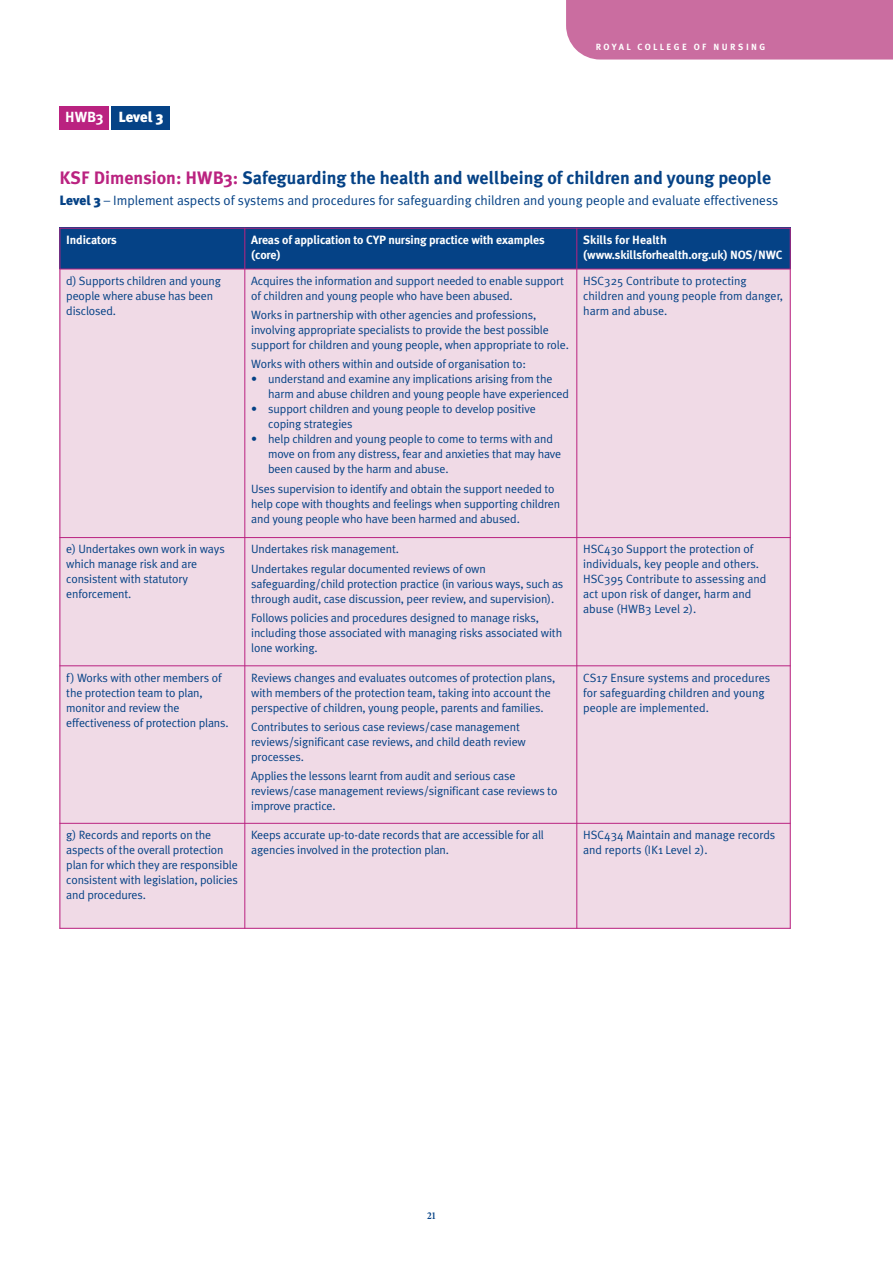
<style>
.page{position:relative;width:893px;height:1263px;background:#fff}
.page>*{position:absolute;margin:0;border:0;box-sizing:border-box;transform-origin:0 0}
.t1{font:700 18px "Meta Plus";color:#054286}
.t2{font:900 14.7px "Meta Plus";color:#fff}
.t3{font:13.5px "Meta Plus Normal";color:#054286}
.t4{font:12px/15px "Meta Plus Normal";letter-spacing:-.01em;color:#054286}
.t5{font:700 12px/15px "Meta Plus";letter-spacing:-.01em;color:#fff}
.t6{font:700 condensed 10.5px "Minion";color:#054286}
.t7{font:700 9px "Meta Plus";letter-spacing:.275em;color:#fff}
.s1{font-weight:700}
.s2{color:#ba2280}
.s3{font-family:"Meta Plus";font-weight:900}
</style>
<div class="page">
<div style="left:566px;top:0;width:327px;height:60px;background:#ca6da0"></div>
<div style="left:60px;top:106px;width:49px;height:23px;background:#ba2280"></div>
<div style="left:112px;top:106px;width:58px;height:23px;background:#054286"></div>
<div style="left:60px;top:228px;width:185px;height:41px;background:#054286"></div>
<div style="left:245px;top:228px;width:332px;height:41px;background:#054286"></div>
<div style="left:577px;top:228px;width:214px;height:41px;background:#054286"></div>
<div style="left:60px;top:269px;width:185px;height:269px;background:#f0dae6"></div>
<div style="left:245px;top:269px;width:332px;height:269px;background:#f0dae6"></div>
<div style="left:577px;top:269px;width:214px;height:269px;background:#f0dae6"></div>
<div style="left:60px;top:538px;width:185px;height:128px;background:#f0dae6"></div>
<div style="left:245px;top:538px;width:332px;height:128px;background:#f0dae6"></div>
<div style="left:577px;top:538px;width:214px;height:128px;background:#f0dae6"></div>
<div style="left:60px;top:666px;width:185px;height:157px;background:#f0dae6"></div>
<div style="left:245px;top:666px;width:332px;height:157px;background:#f0dae6"></div>
<div style="left:577px;top:666px;width:214px;height:157px;background:#f0dae6"></div>
<div style="left:60px;top:823px;width:185px;height:106px;background:#f0dae6"></div>
<div style="left:245px;top:823px;width:332px;height:106px;background:#f0dae6"></div>
<div style="left:577px;top:823px;width:214px;height:106px;background:#f0dae6"></div>
<hr style="left:60px;top:228px;width:1px;height:701px;background:#ba2280">
<hr style="left:244px;top:228px;width:1px;height:701px;background:#ba2280">
<hr style="left:576px;top:228px;width:1px;height:701px;background:#ba2280">
<hr style="left:790px;top:228px;width:1px;height:701px;background:#ba2280">
<hr style="left:60px;top:228px;width:731px;height:1px;background:#ba2280">
<hr style="left:60px;top:269px;width:731px;height:1px;background:#ba2280">
<hr style="left:60px;top:537px;width:731px;height:1px;background:#ba2280">
<hr style="left:60px;top:665px;width:731px;height:1px;background:#ba2280">
<hr style="left:60px;top:823px;width:731px;height:1px;background:#ba2280">
<hr style="left:60px;top:928px;width:731px;height:1px;background:#ba2280">
<p class="t2" style="left:65px;top:108px;width:100px"><span class="s1">HWB3</span> Level 3</p>
<p class="t7" style="left:596px;top:41px;width:171px">ROYAL COLLEGE OF NURSING</p>
<h1 class="t1" style="left:60px;top:167px;width:713px"><span class="s2">KSF Dimension: HWB3:</span> Safeguarding the health and wellbeing of children and young people</h1>
<p class="t3" style="left:60px;top:192px;width:720px"><span class="s3">Level 3</span> – Implement aspects of systems and procedures for safeguarding children and young people and evaluate effectiveness</p>
<p class="t5" style="left:66px;top:232px;width:52px">Indicators</p>
<p class="t5" style="left:251px;top:232px;width:295px">Areas of application to CYP nursing practice with examples (core)</p>
<p class="t5" style="left:583px;top:232px;width:201px">Skills for Health (www.skillsforhealth.org.uk) NOS/NWC</p>
<p class="t4" style="left:66px;top:273px;width:156px">d) Supports children and young people where abuse has been disclosed.</p>
<p class="t4" style="left:251px;top:273px;width:314px">Acquires the information and support needed to enable support of children and young people who have been abused.</p>
<p class="t4" style="left:583px;top:273px;width:201px">HSC325 Contribute to protecting children and young people from danger, harm and abuse.</p>
<p class="t4" style="left:251px;top:307px;width:319px">Works in partnership with other agencies and professions, involving appropriate specialists to provide the best possible support for children and young people, when appropriate to role.</p>
<p class="t4" style="left:251px;top:357px;width:276px">Works with others within and outside of organisation to:</p>
<p class="t4" style="left:268px;top:372px;width:302px;text-indent:-17px">• understand and examine any implications arising from the harm and abuse children and young people have experienced</p>
<p class="t4" style="left:268px;top:402px;width:269px;text-indent:-17px">• support children and young people to develop positive coping strategies</p>
<p class="t4" style="left:268px;top:432px;width:295px;text-indent:-17px">• help children and young people to come to terms with and move on from any distress, fear and anxieties that may have been caused by the harm and abuse.</p>
<p class="t4" style="left:251px;top:481px;width:311px">Uses supervision to identify and obtain the support needed to help cope with thoughts and feelings when supporting children and young people who have been harmed and abused.</p>
<p class="t4" style="left:66px;top:542px;width:160px">e) Undertakes own work in ways which manage risk and are consistent with statutory enforcement.</p>
<p class="t4" style="left:251px;top:540px;width:236px;line-height:19.2px">Undertakes risk management.<br>Undertakes regular documented reviews of own</p>
<p class="t4" style="left:251px;top:576px;width:314px">safeguarding/child protection practice (in various ways, such as through audit, case discussion, peer review, and supervision).</p>
<p class="t4" style="left:251px;top:610px;width:312px">Follows policies and procedures designed to manage risks, including those associated with managing risks associated with lone working.</p>
<p class="t4" style="left:66px;top:670px;width:164px">f) Works with other members of the protection team to plan, monitor and review the effectiveness of protection plans.</p>
<p class="t4" style="left:251px;top:670px;width:306px">Reviews changes and evaluates outcomes of protection plans, with members of the protection team, taking into account the perspective of children, young people, parents and families.</p>
<p class="t4" style="left:251px;top:719px;width:276px">Contributes to serious case reviews/case management reviews/significant case reviews, and child death review processes.</p>
<p class="t4" style="left:251px;top:768px;width:308px">Applies the lessons learnt from audit and serious case reviews/case management reviews/significant case reviews to improve practice.</p>
<p class="t4" style="left:583px;top:542px;width:185px">HSC430 Support the protection of individuals, key people and others.<br>HSC395 Contribute to assessing and act upon risk of danger, harm and abuse (HWB3 Level 2).</p>
<p class="t4" style="left:583px;top:670px;width:188px">CS17 Ensure systems and procedures for safeguarding children and young people are implemented.</p>
<p class="t4" style="left:66px;top:827px;width:173px">g) Records and reports on the aspects of the overall protection plan for which they are responsible consistent with legislation, policies and procedures.</p>
<p class="t4" style="left:251px;top:827px;width:294px">Keeps accurate up-to-date records that are accessible for all agencies involved in the protection plan.</p>
<p class="t4" style="left:583px;top:827px;width:194px">HSC434 Maintain and manage records and reports (IK1 Level 2).</p>
<p class="t6" style="left:427px;top:1212px;width:11px">21</p>
</div>
